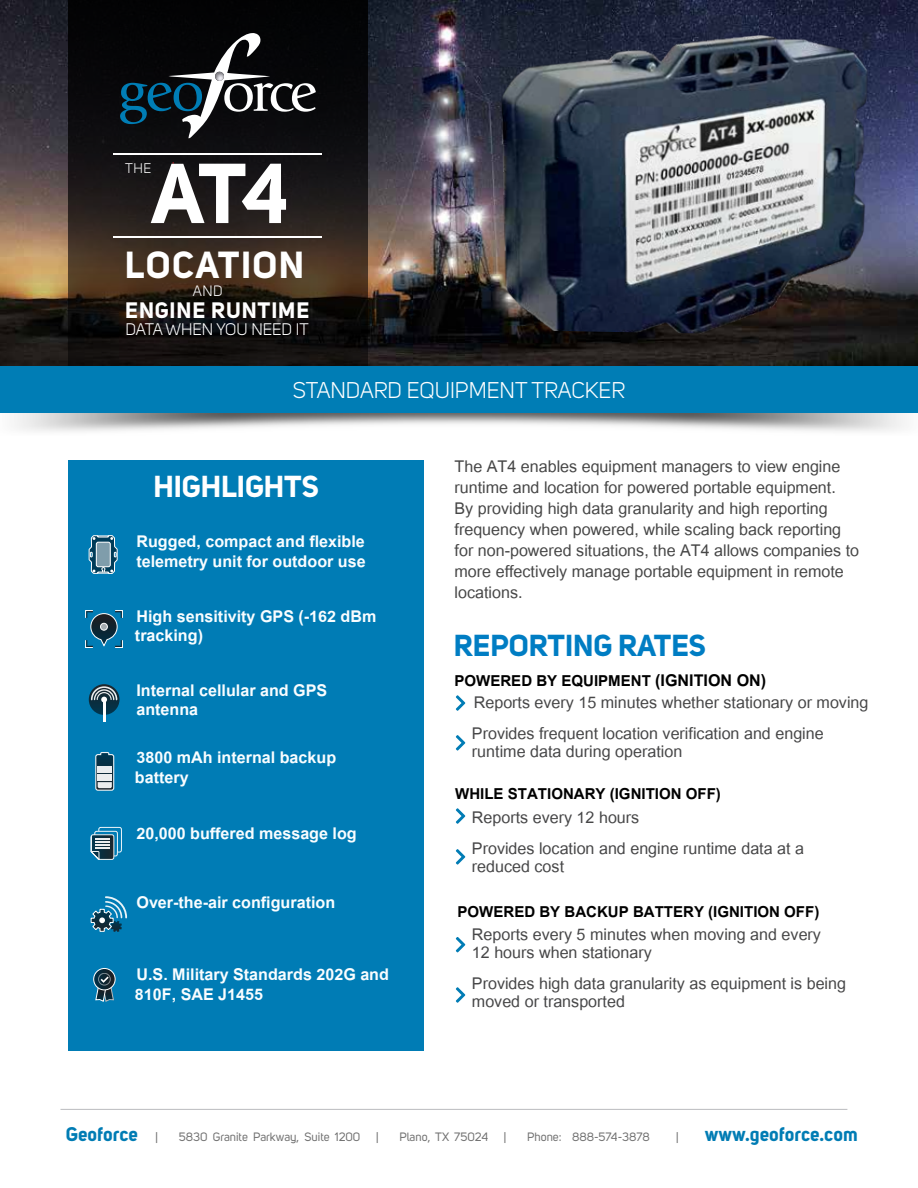
<style>
.page{position:relative;width:918px;height:1188px;background:#fff}
.page>*{position:absolute;margin:0;border:0;box-sizing:border-box;transform-origin:0 0}
.t1{font:700 83.7px "Uni Sans";color:#fff}
.t2{font:700 37.2px "Uni Sans";letter-spacing:.04em;color:#fff}
.t3{font:700 30px "Uni Sans";color:#007dc3}
.t4{font:700 30px "Uni Sans";color:#fff}
.t5{font:22.5px/18px "Utsaah";color:#464647}
.t6{font:22.5px/21px "Utsaah";color:#464646}
.t7{font:700 22.5px/19.5px "Utsaah";color:#f9fdff}
.t8{font:22.5px "Uni Sans";color:#fff}
.t9{font:700 22.05px "Uni Sans";letter-spacing:.04em;color:#fff}
.t10{font:700 21px "Utsaah";color:#000}
.t11{font:700 19.5px "Uni Sans";color:#007cb4}
.t12{font:16.5px "Uni Sans";color:#fff}
.t13{font:15px "Utsaah";color:#e31f26}
.t14{font:14.85px "Uni Sans";color:#fff}
.t15{font:13.8px "Uni Sans";color:#fff}
.t16{font:12px "Uni Sans";color:#717171}
.s1{font-size:22.5px}
.s2{font-weight:400;font-size:12px;color:#717171}
</style>
<div class="page">
<img style="left:0;top:0;width:918px;height:366px">
<img style="left:68px;top:0;width:299px;height:366px">
<svg style="left:120px;top:33px;width:196px;height:105px;background:#252b30"></svg>
<div style="left:0;top:366px;width:918px;height:47px;background:#007db5"></div>
<img style="left:14px;top:413px;width:891px;height:19px">
<hr style="left:114px;top:154px;width:208px;height:1px;background:#fff">
<hr style="left:114px;top:236px;width:208px;height:1px;background:#fff">
<img style="left:493px;top:27px;width:396px;height:310px">
<hr style="left:60px;top:1109px;width:787px;height:1px;background:#c2c3c6">
<svg style="left:456px;top:695px;width:9px;height:16px"></svg>
<svg style="left:456px;top:808px;width:9px;height:16px"></svg>
<svg style="left:456px;top:937px;width:9px;height:15px"></svg>
<svg style="left:456px;top:735px;width:9px;height:16px"></svg>
<svg style="left:456px;top:849px;width:9px;height:16px"></svg>
<svg style="left:456px;top:987px;width:9px;height:16px"></svg>
<div style="left:68px;top:460px;width:356px;height:590px;background:#007cb5"></div>
<svg style="left:88px;top:535px;width:30px;height:39px"></svg>
<div style="left:96px;top:542px;width:14px;height:25px;background:#7f9dab;border-radius:2px"></div>
<div style="left:96px;top:542px;width:15px;height:25px;border:1px solid #fff;border-radius:2px"></div>
<svg style="left:85px;top:610px;width:38px;height:38px"></svg>
<svg style="left:89px;top:684px;width:31px;height:31px"></svg>
<svg style="left:91px;top:686px;width:26px;height:16px"></svg>
<hr style="left:103px;top:700px;width:2px;height:22px;background:#fff">
<svg style="left:95px;top:752px;width:19px;height:39px"></svg>
<div style="left:98px;top:774px;width:14px;height:7px;background:#ebedee"></div>
<div style="left:98px;top:767px;width:14px;height:6px;background:#eaedef"></div>
<svg style="left:91px;top:827px;width:31px;height:33px"></svg>
<svg style="left:90px;top:896px;width:37px;height:36px"></svg>
<svg style="left:94px;top:968px;width:21px;height:22px"></svg>
<div style="left:98px;top:973px;width:13px;height:12px;border:1px solid #fff;border-radius:50%"></div>
<svg style="left:95px;top:977px;width:19px;height:25px"></svg>
<div style="left:93px;top:968px;width:22px;height:22px;border:1px solid #fff;border-radius:50%"></div>
<p class="t13" style="left:172px;top:157px;width:4px">:</p>
<p class="t15" style="left:125px;top:160px;width:28px">THE</p>
<h1 class="t1" style="left:151px;top:142px;width:140px">AT4</h1>
<h2 class="t2" style="left:125px;top:242px;width:181px">LOCATION</h2>
<p class="t9" style="left:125px;top:297px;width:186px">ENGINE RUNTIME</p>
<p class="t14" style="left:193px;top:282px;width:31px">AND</p>
<p class="t12" style="left:126px;top:320px;width:185px">DATA WHEN YOU NEED IT</p>
<p class="t8" style="left:293px;top:377px;width:334px">STANDARD EQUIPMENT TRACKER</p>
<h3 class="t4" style="left:153px;top:467px;width:167px">HIGHLIGHTS</h3>
<p class="t7" style="left:136px;top:533px;width:231px">Rugged, compact and flexible telemetry unit for outdoor use</p>
<p class="t7" style="left:135px;top:608px;width:243px">High sensitivity GPS (-162 dBm tracking)</p>
<p class="t7" style="left:136px;top:682px;width:192px">Internal cellular and GPS antenna</p>
<p class="t7" style="left:135px;top:749px;width:203px">3800 mAh internal backup battery</p>
<p class="t7" style="left:136px;top:824px;width:222px">20,000 buffered message log</p>
<p class="t7" style="left:136px;top:894px;width:200px">Over-the-air configuration</p>
<p class="t7" style="left:135px;top:966px;width:256px">U.S. Military Standards 202G and<br>810F, SAE J1455</p>
<p class="t6" style="left:455px;top:457px;width:406px">The AT4 enables equipment managers to view engine runtime and location for powered portable equipment.<br>By providing high data granularity and high reporting frequency when powered, while scaling back reporting for non-powered situations, the AT4 allows companies to more effectively manage portable equipment in remote locations.</p>
<h3 class="t3" style="left:454px;top:627px;width:254px">REPORTING RATES</h3>
<p class="t10" style="left:454px;top:671px;width:313px">POWERED BY EQUIPMENT <span class="s1">(IGNITION ON)</span></p>
<p class="t5" style="left:474px;top:695px;width:396px">Reports every 15 minutes whether stationary or moving</p>
<p class="t5" style="left:472px;top:726px;width:353px">Provides frequent location verification and engine runtime data during operation</p>
<p class="t10" style="left:455px;top:784px;width:267px">WHILE STATIONARY (IGNITION OFF)</p>
<p class="t5" style="left:472px;top:810px;width:169px">Reports every 12 hours</p>
<p class="t5" style="left:472px;top:841px;width:334px">Provides location and engine runtime data at a reduced cost</p>
<p class="t10" style="left:458px;top:901px;width:363px">POWERED BY BACKUP BATTERY (IGNITION OFF)</p>
<p class="t5" style="left:472px;top:927px;width:351px">Reports every 5 minutes when moving and every<br>12 hours when stationary</p>
<p class="t5" style="left:472px;top:976px;width:376px">Provides high data granularity as equipment is being moved or transported</p>
<p class="t11" style="left:66px;top:1122px;width:93px">Geoforce <span class="s2">|</span></p>
<p class="t16" style="left:179px;top:1130px;width:183px">5830 Granite Parkway, Suite 1200</p>
<p class="t16" style="left:376px;top:1130px;width:4px">|</p>
<p class="t16" style="left:399px;top:1130px;width:90px">Plano, TX 75024</p>
<p class="t16" style="left:504px;top:1130px;width:4px">|</p>
<p class="t16" style="left:527px;top:1130px;width:124px">Phone: 888-574-3878</p>
<p class="t16" style="left:676px;top:1130px;width:4px">|</p>
<p class="t11" style="left:705px;top:1122px;width:154px">www.geoforce.com</p>
</div>
